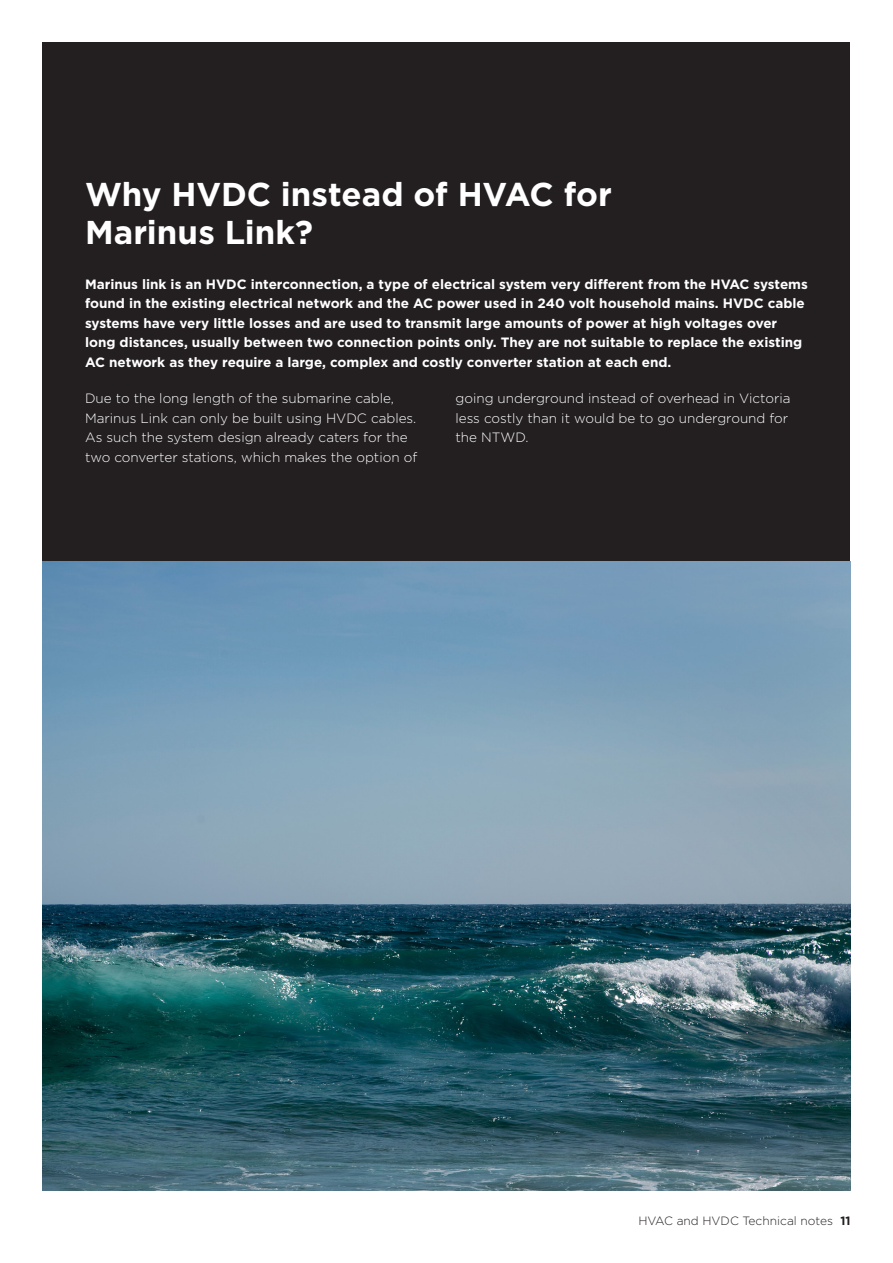
<style>
.page{position:relative;width:893px;height:1263px;background:#fff}
.page>*{position:absolute;margin:0;border:0;box-sizing:border-box;transform-origin:0 0}
.SubHead{font:700 33px/37.5px "Gotham";letter-spacing:-.005em;color:#fff}
.intro_text{font:700 13.5px/19.5px "Gotham";color:#fff}
.Body{font:300 13.5px/19.5px "Gotham";color:#fff}
.t1{font:300 12px "Gotham";color:#231f20}
.s1{font-weight:700}
</style>
<div class="page">
<div style="left:43px;top:43px;width:807px;height:518px;background:#231f20"></div>
<img style="left:43px;top:561px;width:807px;height:630px">
<p class="SubHead" style="left:85px;top:175px;width:528px">Why HVDC instead of HVAC for<br>Marinus Link?</p>
<p class="intro_text" style="left:85px;top:274px;width:724px">Marinus link is an HVDC interconnection, a type of electrical system very different from the HVAC systems found in the existing electrical network and the AC power used in 240 volt household mains. HVDC cable systems have very little losses and are used to transmit large amounts of power at high voltages over long distances, usually between two connection points only. They are not suitable to replace the existing AC network as they require a large, complex and costly converter station at each end.</p>
<p class="Body" style="left:85px;top:388px;width:334px">Due to the long length of the submarine cable, Marinus Link can only be built using HVDC cables.<br>As such the system design already caters for the two converter stations, which makes the option of</p>
<p class="Body" style="left:455px;top:388px;width:337px">going underground instead of overhead in Victoria less costly than it would be to go underground for the NTWD.</p>
<p class="t1" style="left:638px;top:1213px;width:214px">HVAC and HVDC Technical notes <span class="s1">11</span></p>
</div>
